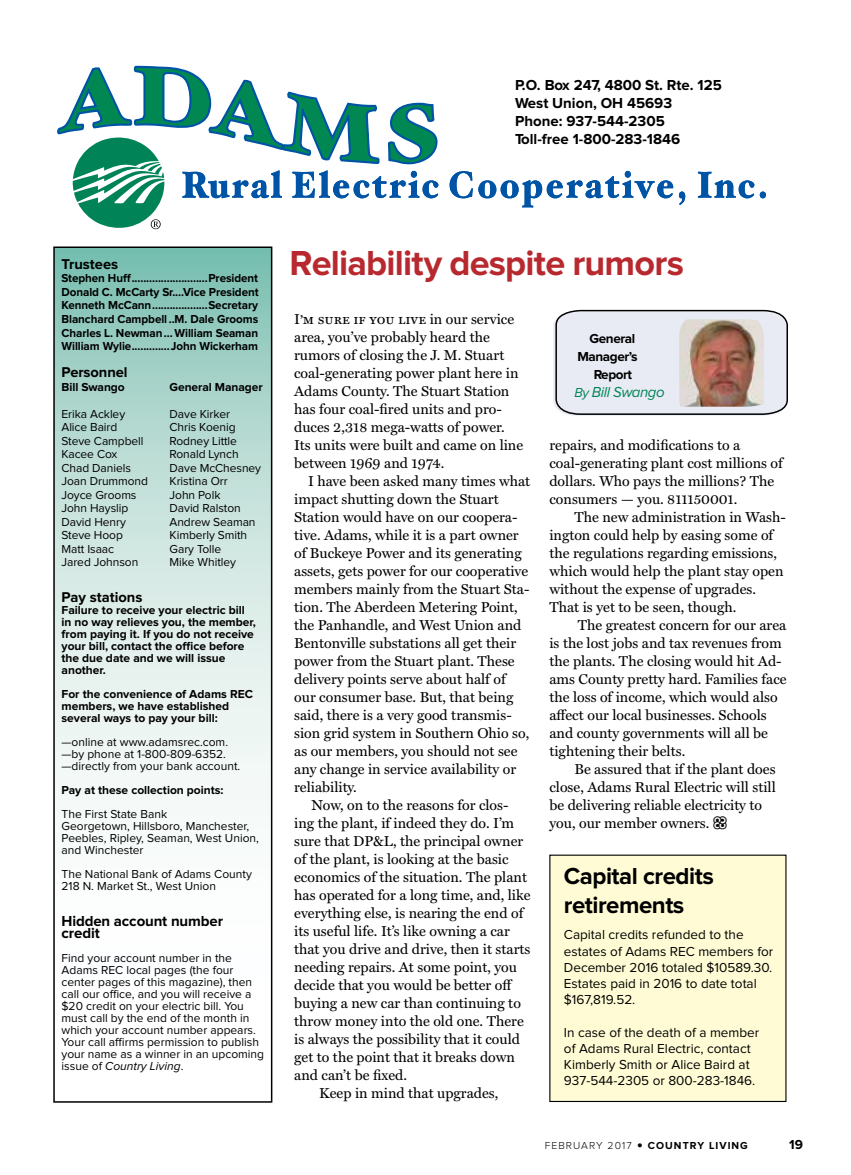
<style>
.page{position:relative;width:851px;height:1175px;background:#fff}
.page>*{position:absolute;margin:0;border:0;box-sizing:border-box;transform-origin:0 0}
.t1{font:700 36px "Proxima Nova";letter-spacing:-.02em;color:#b8292f}
.t2{font:700 24px/28.8px "Proxima Nova";letter-spacing:-.02em;color:#000}
.t3{font:700 15px/18px "Proxima Nova";color:#000}
.t4{font:italic 15px "Proxima Nova";letter-spacing:-.03em;color:#008457}
.t5{font:700 14.7px "Proxima Nova";color:#000}
.t6{font:14.4px/18px "Miller Text";color:#000}
.t7{font:14.4px "Miller Text Roman SC";color:#000}
.t8{font:13.5px/16.2px "Proxima Nova";color:#000}
.t9{font:700 13.5px "Proxima Nova";letter-spacing:-.03em;color:#000}
.t10{font:12px/13.5px "Proxima Nova";color:#000}
.t11{font:700 12px/12px "Proxima Nova";color:#000}
.t12{font:700 10.5px "Proxima Nova";letter-spacing:.1em;color:#000}
.s1{font-style:italic}
.s2{font-family:"Miller Text"}
.s3{font-size:13.5px}
.s4{font-weight:300}
.s5{font-weight:300;font-size:19.5px}
</style>
<div class="page">
<svg style="left:57px;top:65px;width:708px;height:164px"></svg>
<svg style="left:56px;top:249px;width:213px;height:552px;background:#c4e1da"></svg>
<div style="left:53px;top:246px;width:219px;height:856px;border:2px solid #000"></div>
<div style="left:550px;top:855px;width:235px;height:246px;background:#fffcd5"></div>
<svg style="left:553px;top:309px;width:235px;height:107px;background:#dcdfe7"></svg>
<img style="left:679px;top:319px;width:84px;height:88px">
<p class="t3" style="left:515px;top:77px;width:208px">P.O. Box 247, 4800 St. Rte. 125<br>West Union, OH 45693<br>Phone: 937-544-2305<br>Toll-free 1-800-283-1846</p>
<p class="t5" style="left:62px;top:257px;width:58px">Trustees</p>
<p class="t11" style="left:62px;top:272px;width:199px;line-height:13.5px;text-align:justify">Stephen Huff..........................President Donald C. McCarty Sr....Vice President Kenneth McCann...................Secretary Blanchard Campbell ..M. Dale Grooms Charles L. Newman... William Seaman William Wylie.............John Wickerham</p>
<p class="t5" style="left:62px;top:365px;width:67px">Personnel</p>
<p class="t11" style="left:62px;top:381px;width:65px">Bill Swango</p>
<p class="t11" style="left:170px;top:381px;width:95px">General Manager</p>
<p class="t10" style="left:62px;top:407px;width:88px">Erika Ackley<br>Alice Baird<br>Steve Campbell<br>Kacee Cox<br>Chad Daniels<br>Joan Drummond<br>Joyce Grooms<br>John Hayslip<br>David Henry<br>Steve Hoop<br>Matt Isaac<br>Jared Johnson</p>
<p class="t10" style="left:170px;top:407px;width:93px">Dave Kirker<br>Chris Koenig<br>Rodney Little<br>Ronald Lynch<br>Dave McChesney<br>Kristina Orr<br>John Polk<br>David Ralston<br>Andrew Seaman<br>Kimberly Smith<br>Gary Tolle<br>Mike Whitley</p>
<p class="t5" style="left:62px;top:590px;width:82px">Pay stations</p>
<p class="t11" style="left:62px;top:604px;width:196px">Failure to receive your electric bill in no way relieves you, the member, from paying it. If you do not receive your bill, contact the office before the due date and we will issue another.</p>
<p class="t11" style="left:62px;top:688px;width:193px">For the convenience of Adams REC members, we have established several ways to pay your bill:</p>
<p class="t10" style="left:62px;top:736px;width:180px;line-height:12px">—online at www.adamsrec.com. —by phone at 1-800-809-6352. —directly from your bank account.</p>
<p class="t11" style="left:62px;top:784px;width:163px">Pay at these collection points:</p>
<p class="t10" style="left:62px;top:808px;width:199px;line-height:12px">The First State Bank<br>Georgetown, Hillsboro, Manchester,<br>Peebles, Ripley, Seaman, West Union, and Winchester</p>
<p class="t10" style="left:62px;top:868px;width:192px;line-height:12px">The National Bank of Adams County<br>218 N. Market St., West Union</p>
<p class="t3" style="left:62px;top:916px;width:163px;line-height:12px">Hidden account number credit</p>
<p class="t10" style="left:62px;top:952px;width:204px;line-height:12px">Find your account number in the Adams REC local pages (the four center pages of this magazine), then call our office, and you will receive a $20 credit on your electric bill. You must call by the end of the month in which your account number appears.<br>Your call affirms permission to publish your name as a winner in an upcoming issue of <span class="s1">Country Living</span>.</p>
<h1 class="t1" style="left:289px;top:246px;width:396px">Reliability despite rumors</h1>
<p class="t7" style="left:294px;top:311px;width:221px">I’m sure if you live <span class="s2">in our service</span></p>
<p class="t6" style="left:294px;top:328px;width:230px">area, you’ve probably heard the rumors of closing the J. M. Stuart coal-generating power plant here in<br>Adams County. The Stuart Station has four coal-fired units and pro&shy;duces 2,318 mega-watts of power.<br>Its units were built and came on line between 1969 and 1974.</p>
<p class="t6" style="left:308px;top:472px;width:224px">I have been asked many times what</p>
<p class="t6" style="left:294px;top:490px;width:206px">impact shutting down the Stuart</p>
<p class="t6" style="left:294px;top:508px;width:225px">Station would have on our coopera-</p>
<p class="t6" style="left:294px;top:526px;width:226px">tive. Adams, while it is a part owner</p>
<p class="t6" style="left:294px;top:544px;width:229px">of Buckeye Power and its generating</p>
<p class="t6" style="left:294px;top:562px;width:235px">assets, gets power for our cooperative</p>
<p class="t6" style="left:294px;top:580px;width:237px">members mainly from the Stuart Sta-</p>
<p class="t6" style="left:294px;top:598px;width:225px">tion. The Aberdeen Metering Point,</p>
<p class="t6" style="left:294px;top:616px;width:229px">the Panhandle, and West Union and</p>
<p class="t6" style="left:294px;top:634px;width:223px">Bentonville substations all get their</p>
<p class="t6" style="left:294px;top:652px;width:222px">power from the Stuart plant. These</p>
<p class="t6" style="left:294px;top:670px;width:213px">delivery points serve about half of</p>
<p class="t6" style="left:294px;top:688px;width:221px">our consumer base. But, that being</p>
<p class="t6" style="left:294px;top:706px;width:219px">said, there is a very good transmis-</p>
<p class="t6" style="left:294px;top:724px;width:237px">sion grid system in Southern Ohio so,</p>
<p class="t6" style="left:294px;top:742px;width:225px">as our members, you should not see</p>
<p class="t6" style="left:294px;top:760px;width:223px">any change in service availability or</p>
<p class="t6" style="left:294px;top:778px;width:64px">reliability.</p>
<p class="t6" style="left:311px;top:796px;width:198px">Now, on to the reasons for clos-</p>
<p class="t6" style="left:294px;top:814px;width:221px">ing the plant, if indeed they do. I’m</p>
<p class="t6" style="left:294px;top:832px;width:231px">sure that DP&amp;L, the principal owner</p>
<p class="t6" style="left:294px;top:850px;width:216px">of the plant, is looking at the basic</p>
<p class="t6" style="left:294px;top:868px;width:234px">economics of the situation. The plant</p>
<p class="t6" style="left:294px;top:886px;width:238px">has operated for a long time, and, like</p>
<p class="t6" style="left:294px;top:904px;width:231px">everything else, is nearing the end of</p>
<p class="t6" style="left:294px;top:922px;width:217px">its useful life. It’s like owning a car</p>
<p class="t6" style="left:294px;top:940px;width:238px">that you drive and drive, then it starts</p>
<p class="t6" style="left:294px;top:958px;width:224px">needing repairs. At some point, you</p>
<p class="t6" style="left:294px;top:976px;width:220px">decide that you would be better off</p>
<p class="t6" style="left:294px;top:994px;width:228px">buying a new car than continuing to</p>
<p class="t6" style="left:294px;top:1012px;width:231px">throw money into the old one. There</p>
<p class="t6" style="left:294px;top:1030px;width:227px">is always the possibility that it could</p>
<p class="t6" style="left:294px;top:1048px;width:222px">get to the point that it breaks down</p>
<p class="t6" style="left:294px;top:1066px;width:114px">and can’t be fixed.</p>
<p class="t6" style="left:319px;top:1084px;width:181px">Keep in mind that upgrades,</p>
<p class="t9" style="left:589px;top:332px;width:47px">General</p>
<p class="t9" style="left:577px;top:350px;width:62px">Manager’s</p>
<p class="t9" style="left:593px;top:368px;width:40px">Report</p>
<p class="t4" style="left:574px;top:385px;width:92px"><span class="s3">By</span> Bill Swango</p>
<p class="t6" style="left:549px;top:436px;width:235px">repairs, and modifications to a coal-generating plant cost millions of dollars. Who pays the millions? The consumers — you. 811150001.</p>
<p class="t6" style="left:549px;top:508px;width:238px;text-indent:25px">The new administration in Wash&shy;ington could help by easing some of the regulations regarding emissions, which would help the plant stay open without the expense of upgrades.<br>That is yet to be seen, though.</p>
<p class="t6" style="left:549px;top:616px;width:239px;text-indent:28px">The greatest concern for our area is the lost jobs and tax revenues from the plants. The closing would hit Ad&shy;ams County pretty hard. Families face the loss of income, which would also affect our local businesses. Schools and county governments will all be tightening their belts.</p>
<p class="t6" style="left:549px;top:760px;width:228px;text-indent:25px">Be assured that if the plant does close, Adams Rural Electric will still be delivering reliable electricity to you, our member owners.</p>
<h2 class="t2" style="left:564px;top:863px;width:151px">Capital credits retirements</h2>
<p class="t8" style="left:564px;top:927px;width:211px">Capital credits refunded to the estates of Adams REC members for<br>December 2016 totaled $10589.30.<br>Estates paid in 2016 to date total $167,819.52.</p>
<p class="t8" style="left:564px;top:1024px;width:197px">In case of the death of a member of Adams Rural Electric, contact<br>Kimberly Smith or Alice Baird at<br>937-544-2305 or 800-283-1846.</p>
<p class="t12" style="left:544px;top:1140px;width:205px"><span class="s4">FEBRUARY 2017</span> <span class="s5">•</span> COUNTRY LIVING</p>
<p class="t9" style="left:789px;top:1138px;width:15px">19</p>
</div>
